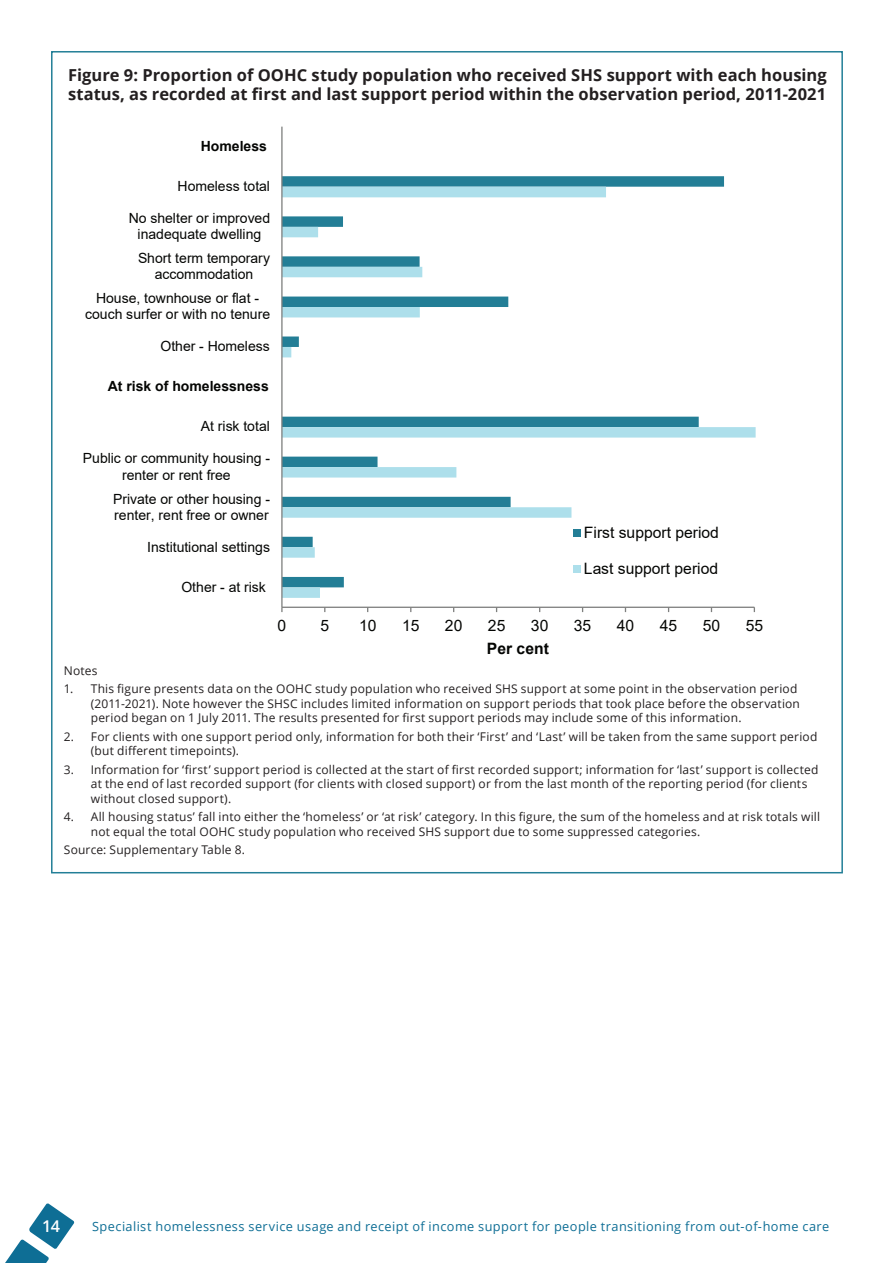
<style>
.page{position:relative;width:893px;height:1263px;background:#fff}
.page>*{position:absolute;margin:0;border:0;box-sizing:border-box;transform-origin:0 0}
.Figure_Name_GP{font:700 16.5px/19.5px "Open Sans";color:#231f20}
.t1{font:600 16.2px "Open Sans";color:#fff}
.t2{font:15.75px "Arial";letter-spacing:.005em;color:#040503}
.t3{font:700 15.75px "Arial";color:#040503}
.t4{font:13.95px/16px "Arial";letter-spacing:-.005em;color:#040503;text-align:center}
.t5{font:700 13.95px "Arial";color:#040503}
.t6{font:12.75px "Open Sans";letter-spacing:.035em;color:#0e6e95}
.Figure_note{font:12px/14.4px "Open Sans";letter-spacing:.015em;color:#231f20}
</style>
<div class="page">
<svg style="left:5px;top:1203px;width:69px;height:60px"></svg>
<svg style="left:283px;top:176px;width:441px;height:11px;background:#2f859c"></svg>
<svg style="left:283px;top:187px;width:473px;height:411px"></svg>
<hr style="left:282px;top:607px;width:472px;height:1px;background:#7f807f">
<hr style="left:281px;top:127px;width:2px;height:480px;background:#7f807f">
<div style="left:573px;top:529px;width:8px;height:8px;background:#237e96"></div>
<div style="left:573px;top:565px;width:8px;height:8px;background:#addfeb"></div>
<p class="Figure_Name_GP" style="left:68px;top:65px;width:760px">Figure 9: Proportion of OOHC study population who received SHS support with each housing status, as recorded at first and last support period within the observation period, 2011-2021</p>
<p class="t5" style="left:201px;top:136px;width:67px">Homeless</p>
<p class="t4" style="left:178px;top:178px;width:94px">Homeless total</p>
<p class="t4" style="left:129px;top:210px;width:143px">No shelter or improved inadequate dwelling</p>
<p class="t4" style="left:138px;top:250px;width:134px">Short term temporary accommodation</p>
<p class="t4" style="left:85px;top:290px;width:186px">House, townhouse or flat - couch surfer or with no tenure</p>
<p class="t4" style="left:160px;top:338px;width:111px">Other - Homeless</p>
<p class="t5" style="left:108px;top:377px;width:163px">At risk of homelessness</p>
<p class="t4" style="left:201px;top:418px;width:71px">At risk total</p>
<p class="t4" style="left:83px;top:450px;width:189px">Public or community housing - renter or rent free</p>
<p class="t4" style="left:113px;top:490px;width:158px;text-align:left">Private or other housing - renter, rent free or owner</p>
<p class="t4" style="left:147px;top:539px;width:124px">Institutional settings</p>
<p class="t4" style="left:181px;top:579px;width:86px">Other - at risk</p>
<p class="t2" style="left:584px;top:522px;width:137px">First support period</p>
<p class="t2" style="left:584px;top:558px;width:136px">Last support period</p>
<p class="t2" style="left:277px;top:615px;width:10px">0</p>
<p class="t2" style="left:320px;top:615px;width:10px">5</p>
<p class="t2" style="left:359px;top:615px;width:19px">10</p>
<p class="t2" style="left:402px;top:615px;width:19px">15</p>
<p class="t2" style="left:445px;top:615px;width:19px">20</p>
<p class="t2" style="left:488px;top:615px;width:19px">25</p>
<p class="t2" style="left:531px;top:615px;width:19px">30</p>
<p class="t2" style="left:574px;top:615px;width:19px">35</p>
<p class="t2" style="left:617px;top:615px;width:19px">40</p>
<p class="t2" style="left:660px;top:615px;width:19px">45</p>
<p class="t2" style="left:703px;top:615px;width:19px">50</p>
<p class="t2" style="left:746px;top:615px;width:19px">55</p>
<p class="t3" style="left:487px;top:638px;width:64px">Per cent</p>
<p class="Figure_note" style="left:64px;top:663px;width:35px">Notes</p>
<p class="Figure_note" style="left:91px;top:681px;width:711px;text-indent:-27px">1. This figure presents data on the OOHC study population who received SHS support at some point in the observation period (2011-2021). Note however the SHSC includes limited information on support periods that took place before the observation period began on 1 July 2011. The results presented for first support periods may include some of this information.</p>
<p class="Figure_note" style="left:91px;top:729px;width:728px;text-indent:-27px">2. For clients with one support period only, information for both their ‘First’ and ‘Last’ will be taken from the same support period (but different timepoints).</p>
<p class="Figure_note" style="left:91px;top:762px;width:729px;text-indent:-27px">3. Information for ‘first’ support period is collected at the start of first recorded support; information for ‘last’ support is collected at the end of last recorded support (for clients with closed support) or from the last month of the reporting period (for clients without closed support).</p>
<p class="Figure_note" style="left:91px;top:809px;width:731px;text-indent:-27px">4. All housing status’ fall into either the ‘homeless’ or ‘at risk’ category. In this figure, the sum of the homeless and at risk totals will not equal the total OOHC study population who received SHS support due to some suppressed categories.</p>
<p class="Figure_note" style="left:64px;top:842px;width:183px">Source: Supplementary Table 8.</p>
<h2 class="t1" style="left:42px;top:1215px;width:20px">14</h2>
<p class="t6" style="left:92px;top:1218px;width:738px">Specialist homelessness service usage and receipt of income support for people transitioning from out-of-home care</p>
</div>
